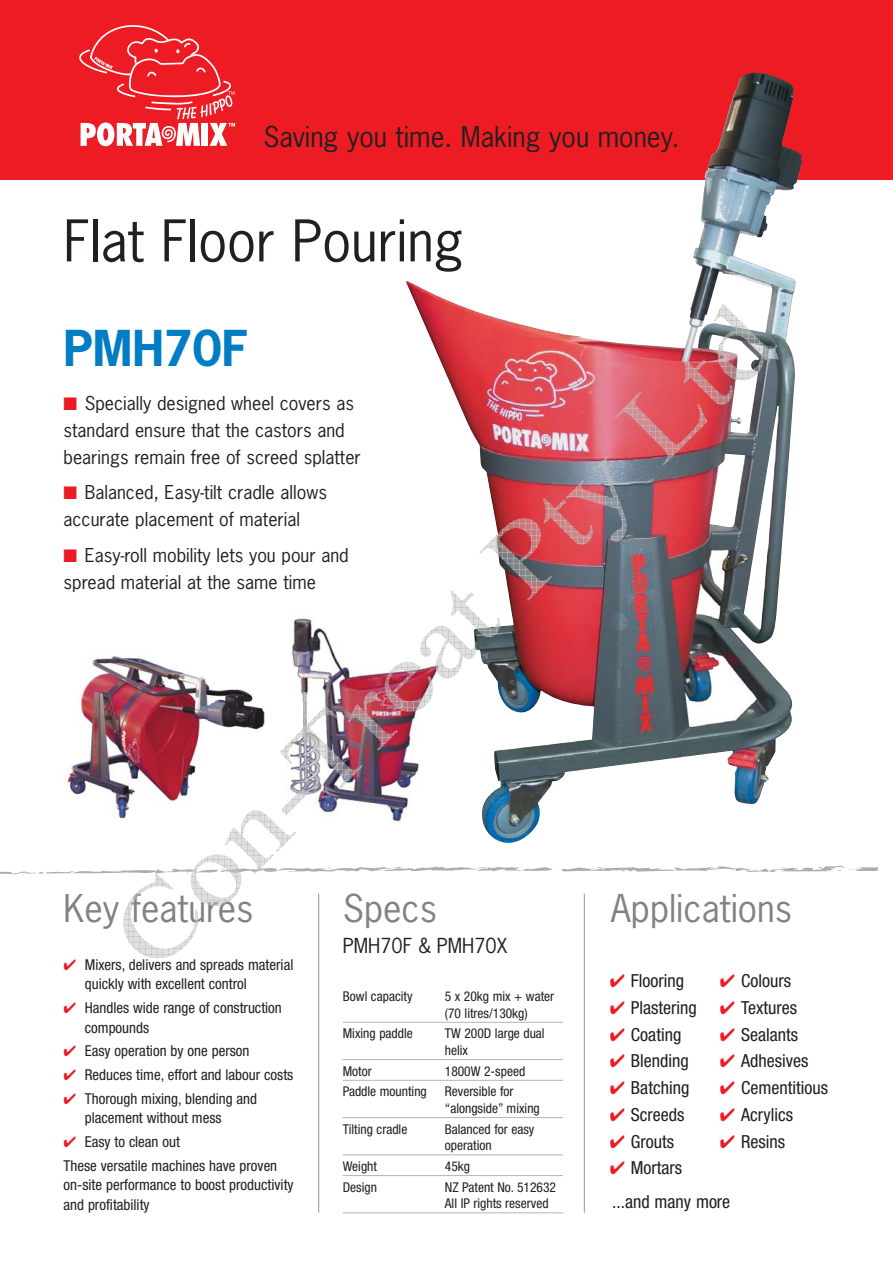
<style>
.page{position:relative;width:893px;height:1263px;background:#fff}
.page>*{position:absolute;margin:0;border:0;box-sizing:border-box;transform-origin:0 0}
.t1{font:54px "News Gothic";color:#231f20}
.t2{font:700 46.5px "News Gothic";color:#007dc5}
.t3{font:36px "News Gothic";color:#808285}
.t4{font:27px "News Gothic";color:#231f20}
.t5{font:19.5px "News Gothic";color:#231f20}
.t6{font:18px/27px "News Gothic";color:#231f20}
.t7{font:condensed 18px "Helvetica Neue";color:#231f20}
.t8{font:condensed 15px/19.5px "Helvetica Neue";color:#231f20}
.t9{font:condensed 13.5px/16.5px "Helvetica Neue";color:#231f20}
.s1{color:#ed1c24}
</style>
<div class="page">
<div style="left:0;top:0;width:893px;height:179px;background:#ed1c24"></div>
<svg style="left:79px;top:25px;width:157px;height:122px"></svg>
<img style="left:406px;top:72px;width:396px;height:232px">
<hr style="left:343px;top:1022px;width:220px;height:1px;background:#b2b4b6">
<hr style="left:343px;top:1059px;width:220px;height:1px;background:#b2b4b6">
<hr style="left:343px;top:1080px;width:220px;height:1px;background:#b2b4b6">
<hr style="left:343px;top:1117px;width:220px;height:1px;background:#b2b4b6">
<hr style="left:343px;top:1154px;width:220px;height:1px;background:#b2b4b6">
<hr style="left:343px;top:1175px;width:220px;height:1px;background:#b2b4b6">
<hr style="left:343px;top:1212px;width:220px;height:1px;background:#b2b4b6">
<hr style="left:318px;top:894px;width:1px;height:319px;background:#939598">
<hr style="left:584px;top:894px;width:1px;height:319px;background:#939598">
<img style="left:0;top:304px;width:877px;height:655px">
<h3 class="t4" style="left:263px;top:126px;width:418px">Saving you time. Making you money.</h3>
<h1 class="t1" style="left:64px;top:219px;width:402px">Flat Floor Pouring</h1>
<h2 class="t2" style="left:64px;top:329px;width:186px">PMH70F</h2>
<p class="t6" style="left:64px;top:391px;width:299px"><span class="s1">■</span> Specially designed wheel covers as standard ensure that the castors and bearings remain free of screed splatter</p>
<p class="t6" style="left:64px;top:480px;width:265px"><span class="s1">■</span> Balanced, Easy-tilt cradle allows accurate placement of material</p>
<p class="t6" style="left:64px;top:543px;width:287px"><span class="s1">■</span> Easy-roll mobility lets you pour and spread material at the same time</p>
<h3 class="t3" style="left:64px;top:894px;width:191px">Key features</h3>
<p class="t8" style="left:85px;top:956px;width:210px;text-indent:-21px"><span class="s1">✔</span> Mixers, delivers and spreads material quickly with excellent control</p>
<p class="t8" style="left:85px;top:999px;width:199px;text-indent:-21px"><span class="s1">✔</span> Handles wide range of construction compounds</p>
<p class="t8" style="left:64px;top:1043px;width:187px"><span class="s1">✔</span> Easy operation by one person</p>
<p class="t8" style="left:64px;top:1066px;width:231px"><span class="s1">✔</span> Reduces time, effort and labour costs</p>
<p class="t8" style="left:85px;top:1090px;width:174px;text-indent:-21px"><span class="s1">✔</span> Thorough mixing, blending and placement without mess</p>
<p class="t8" style="left:64px;top:1131px;width:215px;line-height:23.7px"><span class="s1">✔</span> Easy to clean out<br>These versatile machines have proven</p>
<p class="t8" style="left:64px;top:1177px;width:232px">on-site performance to boost productivity and profitability</p>
<h3 class="t3" style="left:343px;top:894px;width:96px">Specs</h3>
<h3 class="t5" style="left:343px;top:938px;width:166px">PMH70F &amp; PMH70X</h3>
<p class="t9" style="left:343px;top:989px;width:71px">Bowl capacity</p>
<p class="t9" style="left:445px;top:989px;width:111px">5 x 20kg mix + water (70 litres/130kg)</p>
<p class="t9" style="left:343px;top:1026px;width:72px">Mixing paddle</p>
<p class="t9" style="left:445px;top:1026px;width:101px">TW 200D large dual helix</p>
<p class="t9" style="left:343px;top:1064px;width:30px">Motor</p>
<p class="t9" style="left:445px;top:1064px;width:82px">1800W 2-speed</p>
<p class="t9" style="left:343px;top:1084px;width:86px">Paddle mounting</p>
<p class="t9" style="left:445px;top:1084px;width:97px">Reversible for “alongside” mixing</p>
<p class="t9" style="left:343px;top:1122px;width:66px">Tilting cradle</p>
<p class="t9" style="left:445px;top:1122px;width:91px">Balanced for easy operation</p>
<p class="t9" style="left:343px;top:1159px;width:36px">Weight</p>
<p class="t9" style="left:445px;top:1159px;width:27px">45kg</p>
<p class="t9" style="left:343px;top:1180px;width:36px">Design</p>
<p class="t9" style="left:445px;top:1180px;width:113px">NZ Patent No. 512632<br>All IP rights reserved</p>
<h3 class="t3" style="left:611px;top:894px;width:183px">Applications</h3>
<p class="t7" style="left:610px;top:974px;width:76px"><span class="s1">✔</span> Flooring</p>
<p class="t7" style="left:610px;top:1001px;width:89px"><span class="s1">✔</span> Plastering</p>
<p class="t7" style="left:610px;top:1028px;width:73px"><span class="s1">✔</span> Coating</p>
<p class="t7" style="left:610px;top:1054px;width:81px"><span class="s1">✔</span> Blending</p>
<p class="t7" style="left:610px;top:1081px;width:81px"><span class="s1">✔</span> Batching</p>
<p class="t7" style="left:610px;top:1108px;width:76px"><span class="s1">✔</span> Screeds</p>
<p class="t7" style="left:610px;top:1135px;width:66px"><span class="s1">✔</span> Grouts</p>
<p class="t7" style="left:610px;top:1161px;width:74px"><span class="s1">✔</span> Mortars</p>
<p class="t7" style="left:720px;top:974px;width:73px"><span class="s1">✔</span> Colours</p>
<p class="t7" style="left:720px;top:1001px;width:79px"><span class="s1">✔</span> Textures</p>
<p class="t7" style="left:720px;top:1028px;width:80px"><span class="s1">✔</span> Sealants</p>
<p class="t7" style="left:720px;top:1054px;width:90px"><span class="s1">✔</span> Adhesives</p>
<p class="t7" style="left:720px;top:1081px;width:110px"><span class="s1">✔</span> Cementitious</p>
<p class="t7" style="left:720px;top:1108px;width:75px"><span class="s1">✔</span> Acrylics</p>
<p class="t7" style="left:720px;top:1135px;width:67px"><span class="s1">✔</span> Resins</p>
<p class="t7" style="left:612px;top:1195px;width:120px">...and many more</p>
</div>
